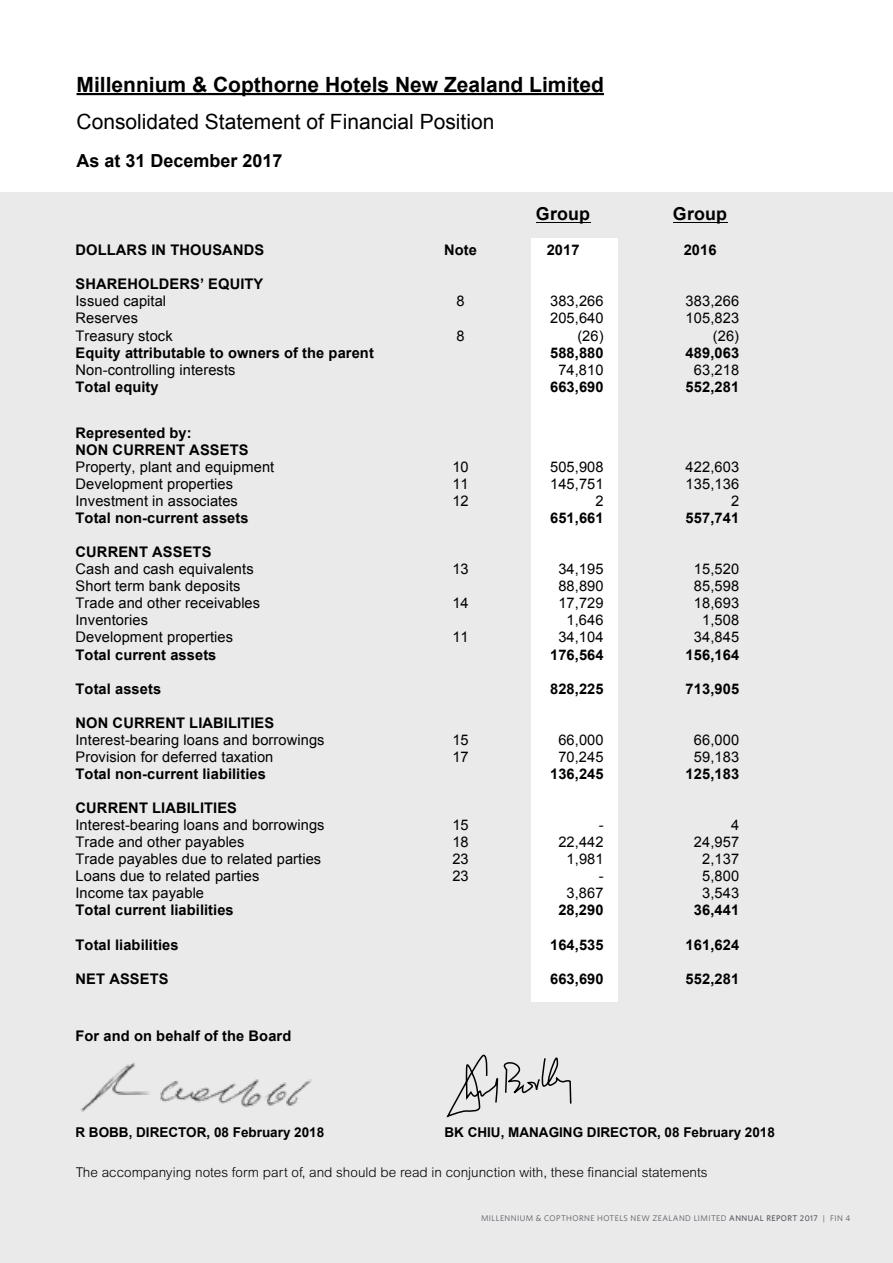
<style>
.page{position:relative;width:893px;height:1263px;background:#eaeaea}
.page>*{position:absolute;margin:0;border:0;box-sizing:border-box;transform-origin:0 0}
.t1{font:700 21px "Arial";color:#000}
.t2{font:21px "Arial";color:#000}
.t3{font:700 18px "Arial";color:#000}
.t4{font:700 17.85px "Arial";letter-spacing:.01em;color:#000}
.t5{font:14.7px "Arial";letter-spacing:.01em;color:#000}
.t6{font:700 14.7px/17px "Arial";letter-spacing:.01em;color:#000}
.t7{font:300 13.5px "Arial";color:#000}
.t8{font:700 13.5px "Arial";color:#000}
.t9{font:8.25px "Whitney HTF";letter-spacing:.05em;color:#575760}
.s1{font-weight:500}
</style>
<div class="page">
<div style="left:531px;top:238px;width:87px;height:763px;background:#fff"></div>
<div style="left:0;top:0;width:893px;height:191px;background:#fff"></div>
<svg style="left:446px;top:1001px;width:126px;height:116px"></svg>
<img style="left:81px;top:1063px;width:231px;height:49px">
<hr style="left:536px;top:223px;width:54px;height:1px;background:#000">
<hr style="left:673px;top:223px;width:54px;height:1px;background:#000">
<hr style="left:77px;top:93px;width:527px;height:2px;background:#000">
<h1 class="t1" style="left:77px;top:73px;width:529px">Millennium &amp; Copthorne Hotels New Zealand Limited</h1>
<h1 class="t2" style="left:77px;top:110px;width:419px">Consolidated Statement of Financial Position</h1>
<p class="t3" style="left:77px;top:150px;width:208px">As at 31 December 2017</p>
<p class="t4" style="left:536px;top:202px;width:56px">Group</p>
<p class="t4" style="left:673px;top:202px;width:56px">Group</p>
<p class="t6" style="left:76px;top:242px;width:190px">DOLLARS IN THOUSANDS</p>
<p class="t6" style="left:444px;top:242px;width:34px">Note</p>
<p class="t6" style="left:547px;top:242px;width:34px">2017</p>
<p class="t6" style="left:684px;top:242px;width:34px">2016</p>
<p class="t6" style="left:76px;top:276px;width:189px">SHAREHOLDERS’ EQUITY</p>
<p class="t5" style="left:76px;top:293px;width:92px">Issued capital</p>
<p class="t5" style="left:456px;top:293px;width:10px">8</p>
<p class="t5" style="left:550px;top:293px;width:55px">383,266</p>
<p class="t5" style="left:686px;top:293px;width:55px">383,266</p>
<p class="t5" style="left:76px;top:310px;width:64px">Reserves</p>
<p class="t5" style="left:550px;top:310px;width:55px">205,640</p>
<p class="t5" style="left:686px;top:310px;width:55px">105,823</p>
<p class="t5" style="left:76px;top:327px;width:99px">Treasury stock</p>
<p class="t5" style="left:456px;top:327px;width:10px">8</p>
<p class="t5" style="left:577px;top:327px;width:28px">(26)</p>
<p class="t5" style="left:713px;top:327px;width:28px">(26)</p>
<p class="t6" style="left:76px;top:344px;width:300px">Equity attributable to owners of the parent</p>
<p class="t6" style="left:550px;top:344px;width:55px">588,880</p>
<p class="t6" style="left:686px;top:344px;width:55px">489,063</p>
<p class="t5" style="left:76px;top:361px;width:161px">Non-controlling interests</p>
<p class="t5" style="left:558px;top:361px;width:47px">74,810</p>
<p class="t5" style="left:694px;top:361px;width:47px">63,218</p>
<p class="t6" style="left:76px;top:378px;width:85px">Total equity</p>
<p class="t6" style="left:550px;top:378px;width:55px">663,690</p>
<p class="t6" style="left:686px;top:378px;width:55px">552,281</p>
<p class="t6" style="left:76px;top:424px;width:175px">Represented by:<br>NON CURRENT ASSETS</p>
<p class="t5" style="left:76px;top:458px;width:200px">Property, plant and equipment</p>
<p class="t5" style="left:452px;top:458px;width:18px">10</p>
<p class="t5" style="left:550px;top:458px;width:55px">505,908</p>
<p class="t5" style="left:686px;top:458px;width:55px">422,603</p>
<p class="t5" style="left:76px;top:475px;width:159px">Development properties</p>
<p class="t5" style="left:452px;top:475px;width:18px">11</p>
<p class="t5" style="left:550px;top:475px;width:55px">145,751</p>
<p class="t5" style="left:686px;top:475px;width:55px">135,136</p>
<p class="t5" style="left:76px;top:493px;width:164px">Investment in associates</p>
<p class="t5" style="left:452px;top:493px;width:18px">12</p>
<p class="t5" style="left:595px;top:493px;width:10px">2</p>
<p class="t5" style="left:731px;top:493px;width:10px">2</p>
<p class="t6" style="left:76px;top:510px;width:175px">Total non-current assets</p>
<p class="t6" style="left:550px;top:510px;width:55px">651,661</p>
<p class="t6" style="left:686px;top:510px;width:55px">557,741</p>
<p class="t6" style="left:76px;top:544px;width:137px">CURRENT ASSETS</p>
<p class="t5" style="left:76px;top:561px;width:180px">Cash and cash equivalents</p>
<p class="t5" style="left:452px;top:561px;width:18px">13</p>
<p class="t5" style="left:558px;top:561px;width:47px">34,195</p>
<p class="t5" style="left:694px;top:561px;width:47px">15,520</p>
<p class="t5" style="left:76px;top:578px;width:166px">Short term bank deposits</p>
<p class="t5" style="left:558px;top:578px;width:47px">88,890</p>
<p class="t5" style="left:694px;top:578px;width:47px">85,598</p>
<p class="t5" style="left:76px;top:595px;width:186px">Trade and other receivables</p>
<p class="t5" style="left:452px;top:595px;width:18px">14</p>
<p class="t5" style="left:558px;top:595px;width:47px">17,729</p>
<p class="t5" style="left:694px;top:595px;width:47px">18,693</p>
<p class="t5" style="left:76px;top:612px;width:74px">Inventories</p>
<p class="t5" style="left:567px;top:612px;width:39px">1,646</p>
<p class="t5" style="left:702px;top:612px;width:39px">1,508</p>
<p class="t5" style="left:76px;top:629px;width:159px">Development properties</p>
<p class="t5" style="left:452px;top:629px;width:18px">11</p>
<p class="t5" style="left:558px;top:629px;width:47px">34,104</p>
<p class="t5" style="left:694px;top:629px;width:47px">34,845</p>
<p class="t6" style="left:76px;top:646px;width:142px">Total current assets</p>
<p class="t6" style="left:550px;top:646px;width:55px">176,564</p>
<p class="t6" style="left:686px;top:646px;width:55px">156,164</p>
<p class="t6" style="left:76px;top:680px;width:87px">Total assets</p>
<p class="t6" style="left:550px;top:680px;width:55px">828,225</p>
<p class="t6" style="left:686px;top:680px;width:55px">713,905</p>
<p class="t6" style="left:76px;top:714px;width:200px">NON CURRENT LIABILITIES</p>
<p class="t5" style="left:76px;top:731px;width:251px">Interest-bearing loans and borrowings</p>
<p class="t5" style="left:452px;top:731px;width:18px">15</p>
<p class="t5" style="left:558px;top:731px;width:47px">66,000</p>
<p class="t5" style="left:694px;top:731px;width:47px">66,000</p>
<p class="t5" style="left:76px;top:748px;width:199px">Provision for deferred taxation</p>
<p class="t5" style="left:452px;top:748px;width:18px">17</p>
<p class="t5" style="left:558px;top:748px;width:47px">70,245</p>
<p class="t5" style="left:694px;top:748px;width:47px">59,183</p>
<p class="t6" style="left:76px;top:765px;width:192px">Total non-current liabilities</p>
<p class="t6" style="left:550px;top:765px;width:55px">136,245</p>
<p class="t6" style="left:686px;top:765px;width:55px">125,183</p>
<p class="t6" style="left:76px;top:800px;width:163px">CURRENT LIABILITIES</p>
<p class="t5" style="left:76px;top:817px;width:251px">Interest-bearing loans and borrowings</p>
<p class="t5" style="left:452px;top:817px;width:18px">15</p>
<p class="t5" style="left:599px;top:817px;width:6px">-</p>
<p class="t5" style="left:731px;top:817px;width:10px">4</p>
<p class="t5" style="left:76px;top:834px;width:171px">Trade and other payables</p>
<p class="t5" style="left:452px;top:834px;width:18px">18</p>
<p class="t5" style="left:558px;top:834px;width:47px">22,442</p>
<p class="t5" style="left:694px;top:834px;width:47px">24,957</p>
<p class="t5" style="left:76px;top:851px;width:247px">Trade payables due to related parties</p>
<p class="t5" style="left:452px;top:851px;width:18px">23</p>
<p class="t5" style="left:567px;top:851px;width:39px">1,981</p>
<p class="t5" style="left:702px;top:851px;width:39px">2,137</p>
<p class="t5" style="left:76px;top:868px;width:185px">Loans due to related parties</p>
<p class="t5" style="left:452px;top:868px;width:18px">23</p>
<p class="t5" style="left:599px;top:868px;width:6px">-</p>
<p class="t5" style="left:702px;top:868px;width:39px">5,800</p>
<p class="t5" style="left:76px;top:885px;width:130px">Income tax payable</p>
<p class="t5" style="left:567px;top:885px;width:39px">3,867</p>
<p class="t5" style="left:702px;top:885px;width:39px">3,543</p>
<p class="t6" style="left:76px;top:902px;width:160px">Total current liabilities</p>
<p class="t6" style="left:558px;top:902px;width:47px">28,290</p>
<p class="t6" style="left:694px;top:902px;width:47px">36,441</p>
<p class="t6" style="left:76px;top:936px;width:104px">Total liabilities</p>
<p class="t6" style="left:550px;top:936px;width:55px">164,535</p>
<p class="t6" style="left:686px;top:936px;width:55px">161,624</p>
<p class="t6" style="left:76px;top:970px;width:95px">NET ASSETS</p>
<p class="t6" style="left:550px;top:970px;width:55px">663,690</p>
<p class="t6" style="left:686px;top:970px;width:55px">552,281</p>
<p class="t6" style="left:76px;top:1027px;width:217px">For and on behalf of the Board</p>
<p class="t8" style="left:75px;top:1125px;width:250px">R BOBB, DIRECTOR, 08 February 2018</p>
<p class="t8" style="left:444px;top:1125px;width:332px">BK CHIU, MANAGING DIRECTOR, 08 February 2018</p>
<p class="t7" style="left:76px;top:1165px;width:633px">The accompanying notes form part of, and should be read in conjunction with, these financial statements</p>
<p class="t9" style="left:481px;top:1213px;width:371px">MILLENNIUM &amp; COPTHORNE HOTELS NEW ZEALAND LIMITED <span class="s1">ANNUAL REPORT 2017</span> | FIN 4</p>
</div>
